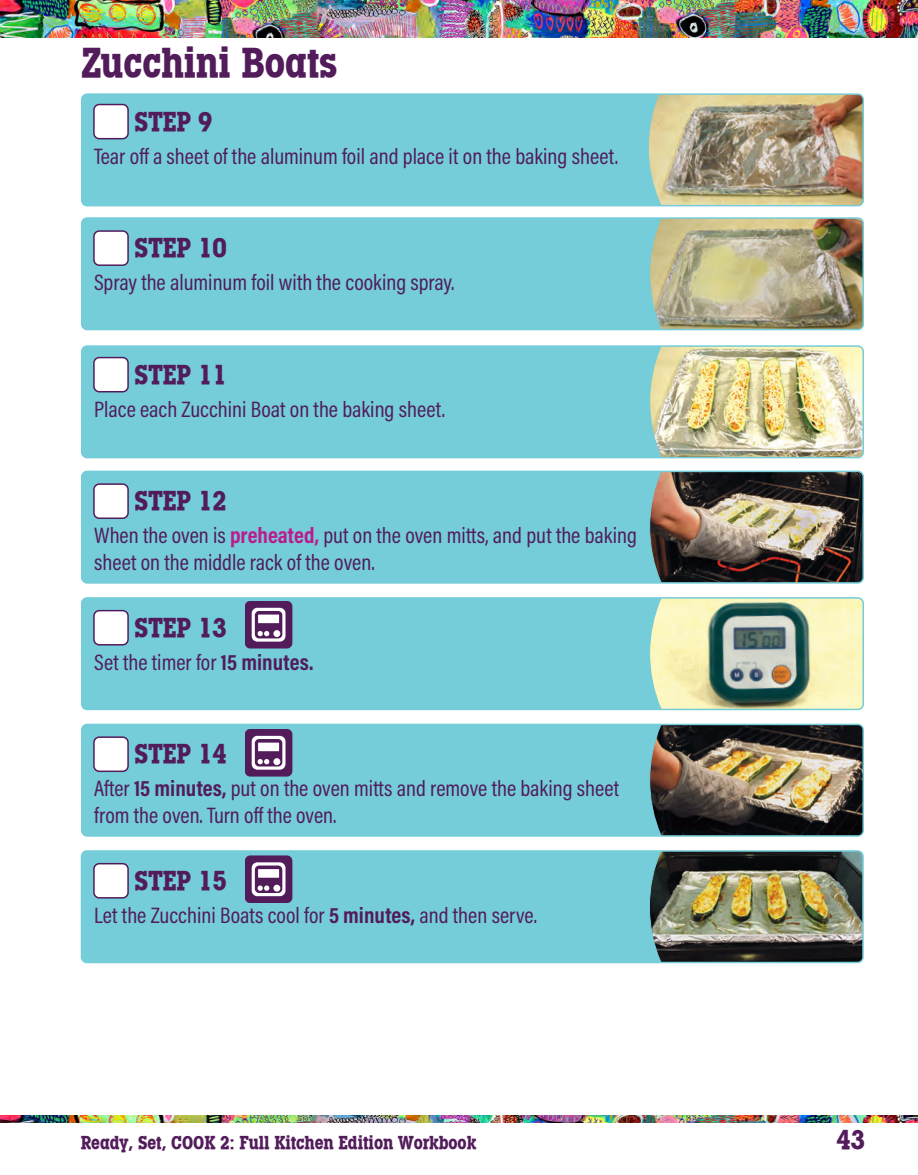
<style>
.page{position:relative;width:918px;height:1175px;background:#fff}
.page>*{position:absolute;margin:0;border:0;box-sizing:border-box;transform-origin:0 0}
.Header_2{font:43.5px "Lubalin Graph Md Cd ITCTT Bold";color:#521c5b}
.directions{font:28.5px "Lubalin Graph Md Cd ITCTT Bold";color:#521c5b}
.directions-2{font:22.5px/27px "Acumin Pro Cond";color:#521c5b}
.t1{font:19.5px "Lubalin Graph Md Cd ITCTT Bold";color:#521c5b}
.s1{font-weight:700;color:#bb1b8d}
.s2{font-weight:700}
</style>
<div class="page">
<img style="left:0;top:1115px;width:918px;height:7px">
<img style="left:0;top:0;width:918px;height:38px">
<div style="left:82px;top:851px;width:781px;height:111px;background:#74cdd9;border-radius:5px"></div>
<img style="left:649px;top:853px;width:212px;height:107px">
<div style="left:81px;top:850px;width:783px;height:113px;border:2px solid #74cdd9;border-radius:5px"></div>
<div style="left:82px;top:724px;width:781px;height:112px;background:#74cdd9;border-radius:5px"></div>
<img style="left:649px;top:726px;width:214px;height:110px">
<div style="left:81px;top:723px;width:783px;height:113px;border:2px solid #74cdd9;border-radius:5px"></div>
<div style="left:82px;top:598px;width:781px;height:111px;background:#74cdd9;border-radius:5px"></div>
<img style="left:650px;top:600px;width:213px;height:109px">
<div style="left:81px;top:597px;width:783px;height:113px;border:2px solid #74cdd9;border-radius:5px"></div>
<div style="left:82px;top:471px;width:781px;height:112px;background:#74cdd9;border-radius:5px"></div>
<img style="left:649px;top:473px;width:214px;height:110px">
<div style="left:81px;top:470px;width:783px;height:113px;border:2px solid #74cdd9;border-radius:5px"></div>
<div style="left:82px;top:346px;width:781px;height:111px;background:#74cdd9;border-radius:5px"></div>
<img style="left:650px;top:348px;width:213px;height:109px">
<div style="left:81px;top:345px;width:783px;height:113px;border:2px solid #74cdd9;border-radius:5px"></div>
<div style="left:82px;top:218px;width:781px;height:111px;background:#74cdd9;border-radius:5px"></div>
<img style="left:650px;top:220px;width:213px;height:109px">
<div style="left:81px;top:217px;width:783px;height:113px;border:2px solid #74cdd9;border-radius:5px"></div>
<div style="left:82px;top:94px;width:781px;height:112px;background:#74cdd9;border-radius:5px"></div>
<img style="left:648px;top:96px;width:215px;height:110px">
<div style="left:81px;top:93px;width:783px;height:113px;border:2px solid #74cdd9;border-radius:5px"></div>
<div style="left:94px;top:104px;width:34px;height:35px;background:#fff;border-radius:5px"></div>
<div style="left:93px;top:104px;width:36px;height:35px;border:2px solid #521c5b;border-radius:5px"></div>
<div style="left:94px;top:231px;width:34px;height:34px;background:#fff;border-radius:5px"></div>
<div style="left:93px;top:230px;width:36px;height:36px;border:2px solid #521c5b;border-radius:5px"></div>
<div style="left:94px;top:357px;width:34px;height:35px;background:#fff;border-radius:5px"></div>
<div style="left:93px;top:357px;width:36px;height:35px;border:2px solid #521c5b;border-radius:5px"></div>
<div style="left:94px;top:484px;width:34px;height:34px;background:#fff;border-radius:5px"></div>
<div style="left:93px;top:483px;width:36px;height:36px;border:2px solid #521c5b;border-radius:5px"></div>
<div style="left:94px;top:610px;width:34px;height:35px;background:#fff;border-radius:5px"></div>
<div style="left:93px;top:610px;width:36px;height:35px;border:2px solid #521c5b;border-radius:5px"></div>
<div style="left:94px;top:737px;width:34px;height:34px;background:#fff;border-radius:5px"></div>
<div style="left:93px;top:736px;width:36px;height:36px;border:2px solid #521c5b;border-radius:5px"></div>
<div style="left:94px;top:863px;width:34px;height:34px;background:#fff;border-radius:5px"></div>
<div style="left:93px;top:863px;width:36px;height:35px;border:2px solid #521c5b;border-radius:5px"></div>
<svg style="left:245px;top:855px;width:47px;height:47px;background:#825e8a"></svg>
<div style="left:273px;top:884px;width:7px;height:7px;background:#fff;border-radius:50%"></div>
<svg style="left:245px;top:601px;width:47px;height:47px;background:#825c89"></svg>
<div style="left:273px;top:630px;width:7px;height:7px;background:#fff;border-radius:50%"></div>
<svg style="left:245px;top:729px;width:47px;height:47px;background:#825c89"></svg>
<div style="left:273px;top:758px;width:7px;height:7px;background:#fff;border-radius:50%"></div>
<p class="Header_2" style="left:81px;top:36px;width:257px">Zucchini Boats</p>
<p class="directions" style="left:135px;top:104px;width:79px">STEP 9</p>
<p class="directions-2" style="left:94px;top:142px;width:525px">Tear off a sheet of the aluminum foil and place it on the baking sheet.</p>
<p class="directions" style="left:135px;top:230px;width:94px">STEP 10</p>
<p class="directions-2" style="left:94px;top:268px;width:362px">Spray the aluminum foil with the cooking spray.</p>
<p class="directions" style="left:135px;top:357px;width:94px">STEP 11</p>
<p class="directions-2" style="left:94px;top:395px;width:352px">Place each Zucchini Boat on the baking sheet.</p>
<p class="directions" style="left:135px;top:483px;width:94px">STEP 12</p>
<p class="directions-2" style="left:94px;top:521px;width:544px">When the oven is <span class="s1">preheated,</span> put on the oven mitts, and put the baking sheet on the middle rack of the oven.</p>
<p class="directions" style="left:135px;top:610px;width:94px">STEP 13</p>
<p class="directions-2" style="left:94px;top:648px;width:221px">Set the timer for <span class="s2">15 minutes.</span></p>
<p class="directions" style="left:135px;top:736px;width:94px">STEP 14</p>
<p class="directions-2" style="left:94px;top:774px;width:527px">After <span class="s2">15 minutes,</span> put on the oven mitts and remove the baking sheet from the oven. Turn off the oven.</p>
<p class="directions" style="left:135px;top:863px;width:94px">STEP 15</p>
<p class="directions-2" style="left:94px;top:901px;width:444px">Let the Zucchini Boats cool for <span class="s2">5 minutes,</span> and then serve.</p>
<p class="t1" style="left:81px;top:1131px;width:397px">Ready, Set, COOK 2: Full Kitchen Edition Workbook</p>
<p class="directions" style="left:837px;top:1122px;width:30px">43</p>
</div>
